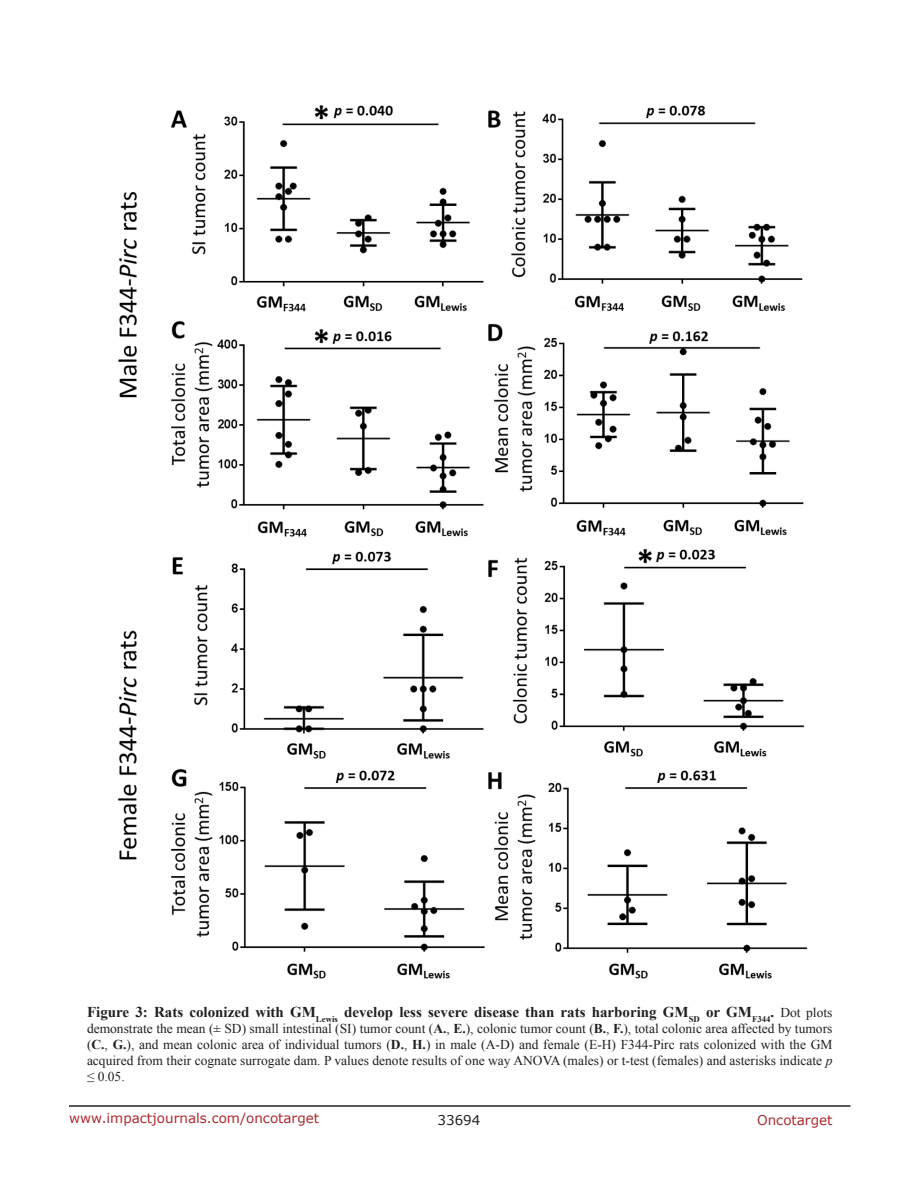
<style>
.page{position:relative;width:918px;height:1188px;background:#fff}
.page>*{position:absolute;margin:0;border:0;box-sizing:border-box;transform-origin:0 0}
.FigureText{font:700 15px "Times New Roman";color:#221f22}
.FigureText-2{font:13.5px/16.2px "Times New Roman";color:#221f22;text-align:justify}
.t1{font:13.5px "Verdana";color:#ac2b31}
.t2{font:13.5px "Verdana";color:#221f22}
.s1{font-weight:400;font-size:13.5px}
.s2{font-weight:700}
.s3{font-style:italic}
</style>
<div class="page">
<hr style="left:69px;top:1105px;width:781px;height:2px;background:#231f20">
<img style="left:117px;top:105px;width:691px;height:874px">
<p class="FigureText" style="left:87px;top:1001px;width:747px">Figure 3: Rats colonized with GM<sub>Lewis</sub> develop less severe disease than rats harboring GM<sub>SD</sub> or GM<sub>F344</sub>. <span class="s1">Dot plots</span></p>
<p class="FigureText-2" style="left:87px;top:1020px;width:747px">demonstrate the mean (± SD) small intestinal (SI) tumor count (<span class="s2">A.</span>, <span class="s2">E.</span>), colonic tumor count (<span class="s2">B.</span>, <span class="s2">F.</span>), total colonic area affected by tumors (<span class="s2">C.</span>, <span class="s2">G.</span>), and mean colonic area of individual tumors (<span class="s2">D.</span>, <span class="s2">H.</span>) in male (A-D) and female (E-H) F344-Pirc rats colonized with the GM acquired from their cognate surrogate dam. P values denote results of one way ANOVA (males) or t-test (females) and asterisks indicate <span class="s3">p </span>≤ 0.05.</p>
<p class="t1" style="left:69px;top:1109px;width:252px">www.impactjournals.com/oncotarget</p>
<p class="t2" style="left:438px;top:1111px;width:44px">33694</p>
<p class="t1" style="left:757px;top:1111px;width:77px">Oncotarget</p>
</div>
